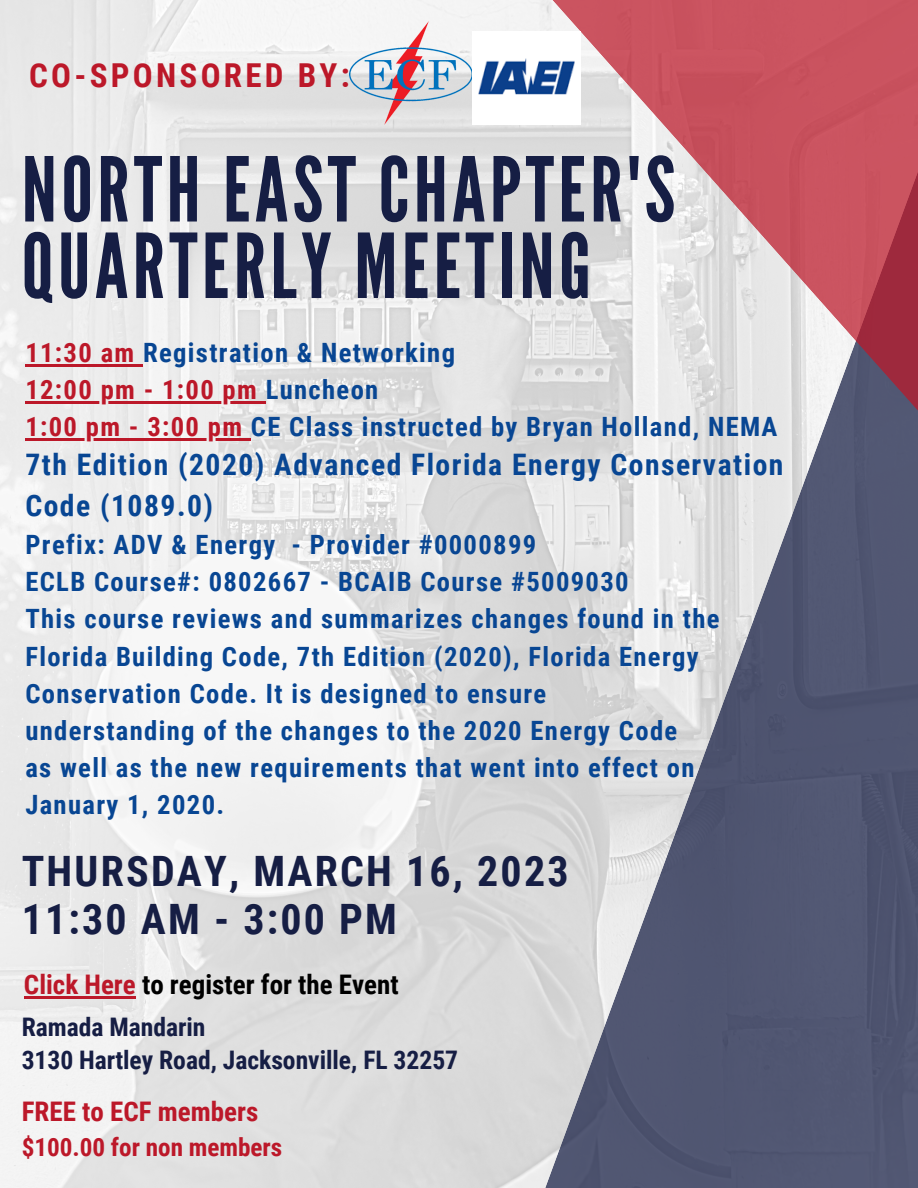
<style>
.page{position:relative;width:918px;height:1188px;background:#fff}
.page>*{position:absolute;margin:0;border:0;box-sizing:border-box;transform-origin:0 0}
.t1{font:89.1px/76.5px "League Gothic";letter-spacing:.05em;color:#161e44}
.t2{font:700 41.85px/47.1px "Roboto Condensed";letter-spacing:.055em;color:#161e44}
.t3{font:700 33px "Roboto Condensed";letter-spacing:.1em;color:#bc1829}
.t4{font:700 29.55px/40.5px "Roboto Condensed";letter-spacing:.05em;color:#084693}
.t5{font:700 27px "Roboto Condensed";color:#000}
.t6{font:700 27px "Roboto Condensed";color:#bc1829}
.t7{font:700 26.55px/37.2px "Roboto Condensed";letter-spacing:.05em;color:#084693}
.t8{font:700 25.5px/33.3px "Roboto Condensed";color:#161e44}
.t9{font:700 25.2px "Roboto Condensed";color:#bc1829}
.s1{color:#bc1829}
</style>
<div class="page">
<img style="left:0;top:0;width:506px;height:1188px">
<svg style="left:506px;top:441px;width:412px;height:747px;fill:#525874"></svg>
<svg style="left:495px;top:0;width:423px;height:441px"></svg>
<img style="left:350px;top:22px;width:122px;height:102px">
<img style="left:472px;top:32px;width:108px;height:92px">
<hr style="left:25px;top:364px;width:118px;height:2px;background:#bc1829">
<hr style="left:25px;top:401px;width:241px;height:2px;background:#bc1829">
<hr style="left:25px;top:438px;width:226px;height:3px;background:#bc1829">
<hr style="left:24px;top:996px;width:112px;height:3px;background:#bc1829">
<p class="t3" style="left:29px;top:57px;width:322px">CO-SPONSORED BY:</p>
<h1 class="t1" style="left:22px;top:153px;width:655px">NORTH EAST CHAPTER'S<br>QUARTERLY MEETING</h1>
<p class="t7" style="left:25px;top:334px;width:754px"><span class="s1">11:30 am</span> Registration &amp; Networking<br><span class="s1">12:00 pm - 1:00 pm</span> Luncheon<br><span class="s1">1:00 pm - 3:00 pm</span> CE Class instructed by Bryan Holland, NEMA</p>
<p class="t4" style="left:25px;top:445px;width:760px">7th Edition (2020) Advanced Florida Energy Conservation<br>Code (1089.0)</p>
<p class="t7" style="left:25px;top:527px;width:696px">Prefix: ADV &amp; Energy - Provider #0000899<br>ECLB Course#: 0802667 - BCAIB Course #5009030<br>This course reviews and summarizes changes found in the Florida Building Code, 7th Edition (2020), Florida Energy Conservation Code. It is designed to ensure understanding of the changes to the 2020 Energy Code<br>as well as the new requirements that went into effect on January 1, 2020.</p>
<h2 class="t2" style="left:22px;top:849px;width:548px">THURSDAY, MARCH 16, 2023<br>11:30 AM - 3:00 PM</h2>
<p class="t5" style="left:24px;top:969px;width:376px"><span class="s1">Click Here</span> to register for the Event</p>
<p class="t8" style="left:22px;top:1011px;width:438px">Ramada Mandarin<br>3130 Hartley Road, Jacksonville, FL 32257</p>
<p class="t6" style="left:22px;top:1096px;width:238px">FREE to ECF members</p>
<p class="t9" style="left:22px;top:1133px;width:262px">$100.00 for non members</p>
</div>
